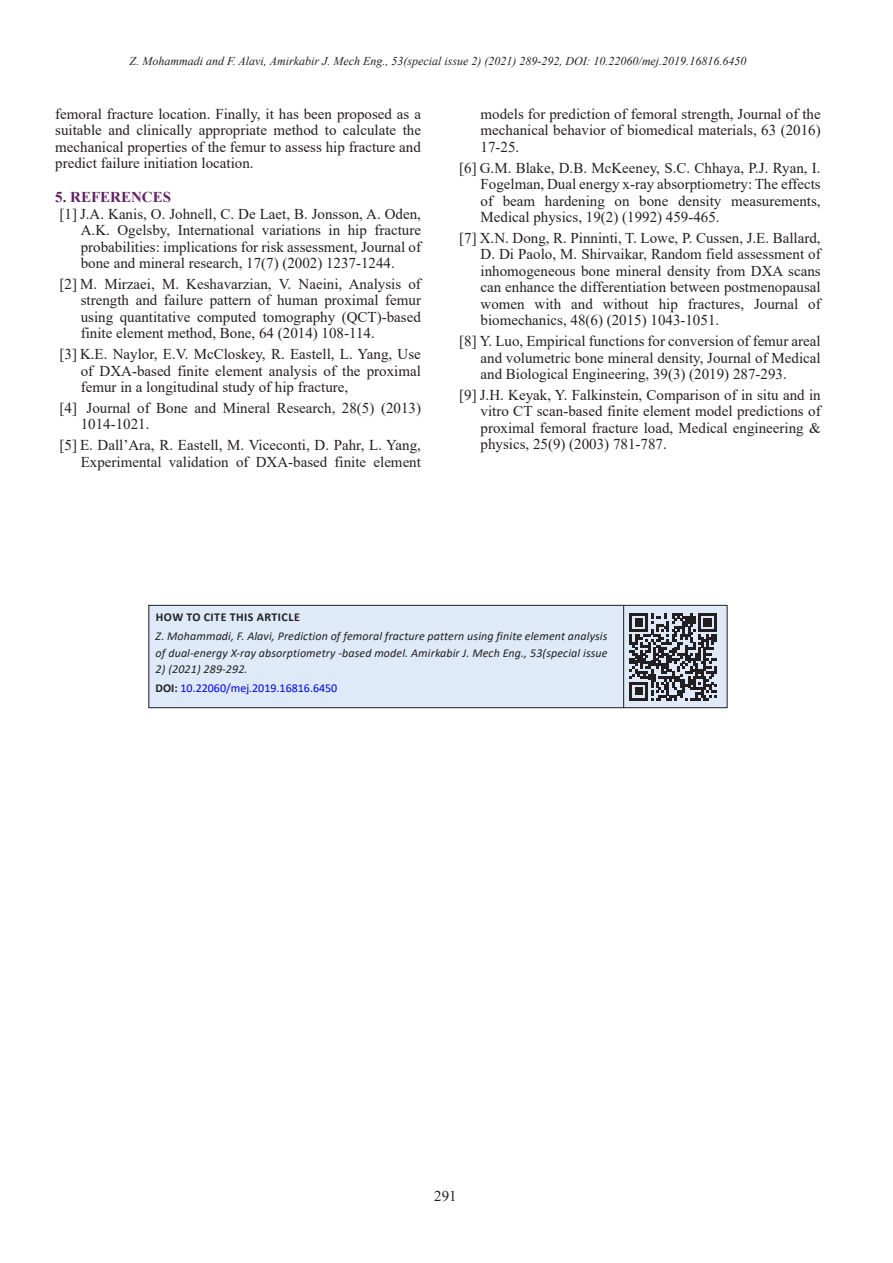
<style>
.page{position:relative;width:893px;height:1263px;background:#fff}
.page>*{position:absolute;margin:0;border:0;box-sizing:border-box;transform-origin:0 0}
.متن_اصلی_انگلیسی{font:15px/16.5px "Times New Roman";color:#231f20;text-align:justify}
.تیتر_1_انگلیسی{font:700 15px "Times New Roman";color:#632065}
.t1{font:italic 12px/16.5px "Calibri";letter-spacing:.01em;color:#231f20}
.t2{font:italic 12px "Times New Roman";color:#231f20}
.t3{font:12px "Calibri";color:#00f}
.t4{font:700 12px "Calibri";letter-spacing:.04em;color:#231f20}
.s1{font-weight:700;color:#231f20}
</style>
<div class="page">
<div style="left:149px;top:605px;width:578px;height:103px;background:#deeaf7"></div>
<div style="left:148px;top:605px;width:580px;height:103px;border:1px solid #231f20"></div>
<hr style="left:623px;top:605px;width:1px;height:103px;background:#231f20">
<svg style="left:630px;top:613px;width:87px;height:87px"></svg>
<p class="t2" style="left:130px;top:53px;width:618px">Z. Mohammadi and F. Alavi, Amirkabir J. Mech Eng., 53(special issue 2) (2021) 289-292, DOI: 10.22060/mej.2019.16816.6450</p>
<p class="متن_اصلی_انگلیسی" style="left:55px;top:105px;width:367px">femoral fracture location. Finally, it has been proposed as a suitable and clinically appropriate method to calculate the mechanical properties of the femur to assess hip fracture and predict failure initiation location.</p>
<p class="تیتر_1_انگلیسی" style="left:55px;top:186px;width:117px">5. REFERENCES</p>
<p class="متن_اصلی_انگلیسی" style="left:81px;top:205px;width:342px;text-indent:-21px">[1] J.A. Kanis, O. Johnell, C. De Laet, B. Jonsson, A. Oden, A.K. Ogelsby, International variations in hip fracture probabilities: implications for risk assessment, Journal of bone and mineral research, 17(7) (2002) 1237-1244.</p>
<p class="متن_اصلی_انگلیسی" style="left:81px;top:275px;width:342px;text-indent:-21px">[2] M. Mirzaei, M. Keshavarzian, V. Naeini, Analysis of strength and failure pattern of human proximal femur using quantitative computed tomography (QCT)-based finite element method, Bone, 64 (2014) 108-114.</p>
<p class="متن_اصلی_انگلیسی" style="left:81px;top:345px;width:342px;text-indent:-21px">[3] K.E. Naylor, E.V. McCloskey, R. Eastell, L. Yang, Use of DXA‐based finite element analysis of the proximal femur in a longitudinal study of hip fracture,</p>
<p class="متن_اصلی_انگلیسی" style="left:81px;top:399px;width:342px;text-indent:-21px">[4] Journal of Bone and Mineral Research, 28(5) (2013)<br>1014-1021.</p>
<p class="متن_اصلی_انگلیسی" style="left:60px;top:436px;width:363px;text-align:right">[5] E. Dall’Ara, R. Eastell, M. Viceconti, D. Pahr, L. Yang,<br>Experimental validation of DXA-based finite element</p>
<p class="متن_اصلی_انگلیسی" style="left:480px;top:105px;width:342px">models for prediction of femoral strength, Journal of the mechanical behavior of biomedical materials, 63 (2016)<br>17-25.</p>
<p class="متن_اصلی_انگلیسی" style="left:480px;top:159px;width:342px;text-indent:-21px">[6] G.M. Blake, D.B. McKeeney, S.C. Chhaya, P.J. Ryan, I.<br>Fogelman, Dual energy x‐ray absorptiometry: The effects of beam hardening on bone density measurements, Medical physics, 19(2) (1992) 459-465.</p>
<p class="متن_اصلی_انگلیسی" style="left:480px;top:229px;width:342px;text-indent:-21px">[7] X.N. Dong, R. Pinninti, T. Lowe, P. Cussen, J.E. Ballard, D. Di Paolo, M. Shirvaikar, Random field assessment of inhomogeneous bone mineral density from DXA scans can enhance the differentiation between postmenopausal women with and without hip fractures, Journal of biomechanics, 48(6) (2015) 1043-1051.</p>
<p class="متن_اصلی_انگلیسی" style="left:480px;top:332px;width:342px;text-indent:-21px">[8] Y. Luo, Empirical functions for conversion of femur areal and volumetric bone mineral density, Journal of Medical and Biological Engineering, 39(3) (2019) 287-293.</p>
<p class="متن_اصلی_انگلیسی" style="left:480px;top:386px;width:342px;text-indent:-21px">[9] J.H. Keyak, Y. Falkinstein, Comparison of in situ and in vitro CT scan-based finite element model predictions of proximal femoral fracture load, Medical engineering &amp; physics, 25(9) (2003) 781-787.</p>
<p class="t4" style="left:156px;top:609px;width:145px">HOW TO CITE THIS ARTICLE</p>
<p class="t1" style="left:156px;top:627px;width:453px">Z. Mohammadi, F. Alavi, Prediction of femoral fracture pattern using finite element analysis of dual-energy X-ray absorptiometry -based model. Amirkabir J. Mech Eng., 53(special issue</p>
<p class="t1" style="left:156px;top:660px;width:93px">2) (2021) 289-292.</p>
<p class="t3" style="left:156px;top:679px;width:183px"><span class="s1">DOI:</span> 10.22060/mej.2019.16816.6450</p>
<p class="متن_اصلی_انگلیسی" style="left:434px;top:1187px;width:24px">291</p>
</div>
